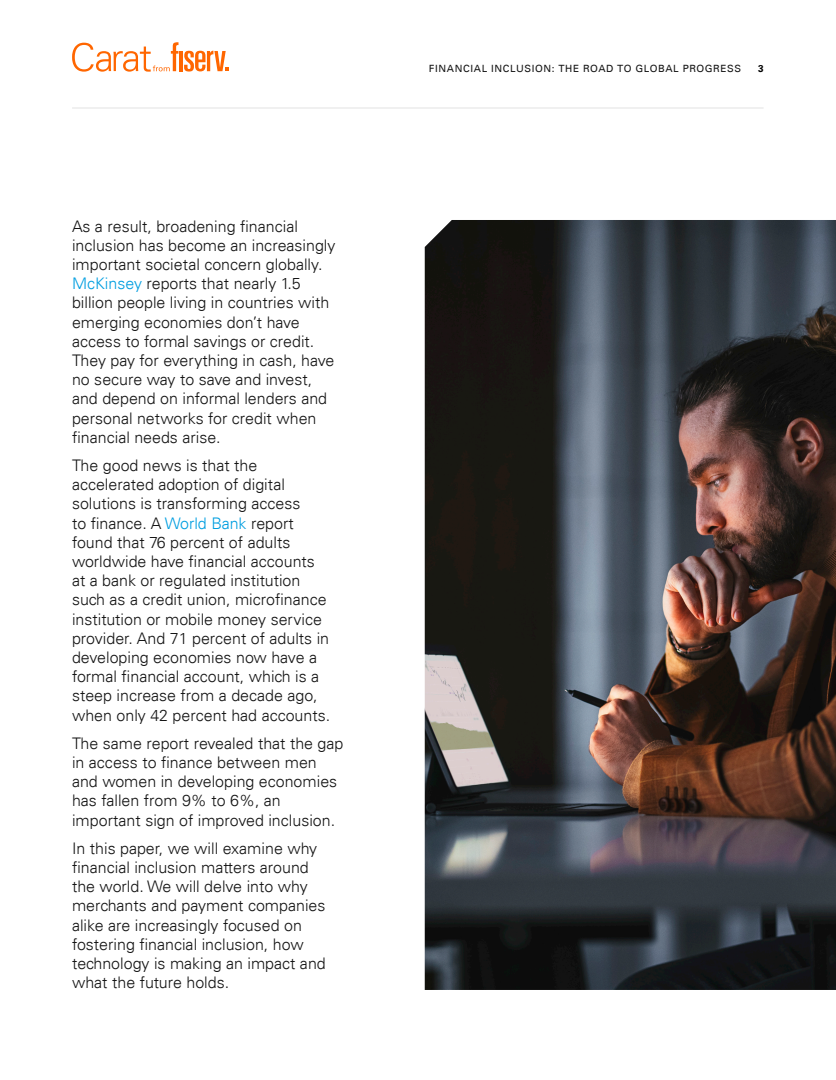
<style>
.page{position:relative;width:836px;height:1080px;background:#fff}
.page>*{position:absolute;margin:0;border:0;box-sizing:border-box;transform-origin:0 0}
.Body{font:300 16px/19.2px "Univers For Fiserv 45";color:#151515}
.t1{font:10px "Univers For Fiserv 55";letter-spacing:.06em;color:#151515}
.t2{font:700 10px "Univers For Fiserv 65";color:#000}
.s1{color:#009ee0}
</style>
<div class="page">
<hr style="left:72px;top:108px;width:691px;height:1px;background:#e3e3e3">
<hr style="left:179px;top:51px;width:4px;height:20px;background:#f60">
<svg style="left:184px;top:51px;width:45px;height:21px"></svg>
<svg style="left:72px;top:42px;width:106px;height:30px"></svg>
<img style="left:424px;top:220px;width:411px;height:770px">
<p class="Body" style="left:72px;top:216px;width:265px">As a result, broadening financial inclusion has become an increasingly important societal concern globally.<br><span class="s1">McKinsey</span> reports that nearly 1.5 billion people living in countries with emerging economies don’t have access to formal savings or credit.<br>They pay for everything in cash, have no secure way to save and invest, and depend on informal lenders and personal networks for credit when financial needs arise.</p>
<p class="Body" style="left:72px;top:456px;width:259px">The good news is that the accelerated adoption of digital solutions is transforming access<br>to finance. A <span class="s1">World Bank</span> report found that 76 percent of adults worldwide have financial accounts at a bank or regulated institution such as a credit union, microfinance institution or mobile money service provider. And 71 percent of adults in developing economies now have a formal financial account, which is a steep increase from a decade ago, when only 42 percent had accounts.</p>
<p class="Body" style="left:72px;top:734px;width:273px">The same report revealed that the gap in access to finance between men and women in developing economies has fallen from 9% to 6%, an important sign of improved inclusion.</p>
<p class="Body" style="left:72px;top:839px;width:255px">In this paper, we will examine why financial inclusion matters around the world. We will delve into why merchants and payment companies alike are increasingly focused on fostering financial inclusion, how technology is making an impact and what the future holds.</p>
<p class="t1" style="left:429px;top:62px;width:313px">FINANCIAL INCLUSION: THE ROAD TO GLOBAL PROGRESS</p>
<p class="t2" style="left:757px;top:62px;width:7px">3</p>
</div>
